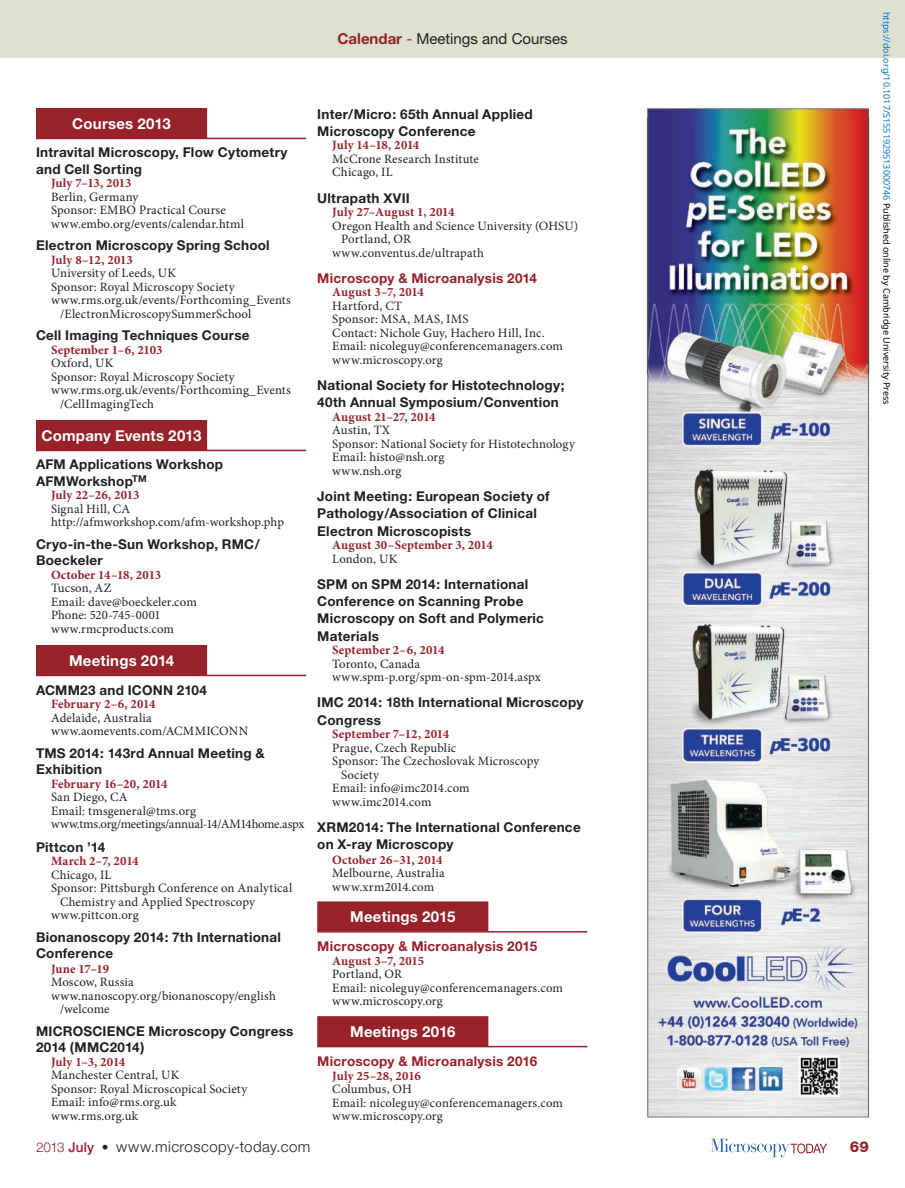
<style>
.page{position:relative;width:905px;height:1188px;background:#fff}
.page>*{position:absolute;margin:0;border:0;box-sizing:border-box;transform-origin:0 0}
.t1{font:700 15px "Helvetica Neue";letter-spacing:.015em;color:#fff}
.t2{font:300 15px "Helvetica Neue";letter-spacing:.03em;color:#231f20}
.t3{font:15px "Helvetica Neue";color:#231f20}
.t4{font:800 15px "Helvetica Neue";color:#98212a}
.t5{font:700 13.5px/17.2px "Helvetica Neue";letter-spacing:.02em;color:#231f20}
.t6{font:700 13.5px "Helvetica Neue";letter-spacing:.02em;color:#98212a}
.t7{font:12.75px/13.5px "Minion Pro";letter-spacing:.01em;color:#231f20}
.t8{font:700 12.75px "Minion Pro";letter-spacing:.005em;color:#98212a}
.t9{font:700 12.75px "Minion Pro";letter-spacing:-.015em;color:#98212a}
.t10{font:9px "Noto Sans";color:#0172cf}
.s1{font-weight:700;color:#98212a}
.s2{color:#98212a}
.s3{font-size:13.5px;color:#98212a}
.s4{font-weight:500;font-size:13.5px;color:#98212a}
.s5{font-weight:500;font-size:13.5px}
.s6{color:#000}
</style>
<div class="page">
<svg style="left:710px;top:1139px;width:117px;height:18px"></svg>
<div style="left:0;top:0;width:904px;height:58px;background:#dfe1d0"></div>
<div style="left:317px;top:901px;width:171px;height:30px;background:#98212a"></div>
<hr style="left:317px;top:931px;width:270px;height:2px;background:#98212a">
<div style="left:317px;top:1016px;width:171px;height:30px;background:#98212a"></div>
<hr style="left:317px;top:1046px;width:270px;height:1px;background:#98212a">
<div style="left:36px;top:108px;width:171px;height:30px;background:#98212a"></div>
<hr style="left:36px;top:138px;width:270px;height:1px;background:#98212a">
<div style="left:36px;top:420px;width:171px;height:30px;background:#98212a"></div>
<hr style="left:36px;top:450px;width:270px;height:1px;background:#98212a">
<div style="left:36px;top:645px;width:171px;height:30px;background:#98212a"></div>
<hr style="left:36px;top:675px;width:270px;height:1px;background:#98212a">
<img style="left:645px;top:106px;width:226px;height:1012px">
<p class="t3" style="left:337px;top:30px;width:232px"><span class="s1">Calendar</span> <span class="s2">-</span> Meetings and Courses</p>
<p class="t1" style="left:72px;top:114px;width:100px">Courses 2013</p>
<p class="t5" style="left:36px;top:144px;width:253px;line-height:16.5px">Intravital Microscopy, Flow Cytometry and Cell Sorting</p>
<p class="t8" style="left:51px;top:174px;width:82px">July 7–13, 2013</p>
<p class="t7" style="left:51px;top:190px;width:194px">Berlin, Germany<br>Sponsor: EMBO Practical Course www.embo.org/events/calendar.html</p>
<p class="t5" style="left:36px;top:236px;width:235px">Electron Microscopy Spring School</p>
<p class="t8" style="left:51px;top:251px;width:83px">July 8–12, 2013</p>
<p class="t7" style="left:51px;top:266px;width:127px">University of Leeds, UK</p>
<p class="t7" style="left:51px;top:280px;width:185px">Sponsor: Royal Microscopy Society</p>
<p class="t7" style="left:51px;top:293px;width:241px">www.rms.org.uk/events/Forthcoming_Events</p>
<p class="t7" style="left:60px;top:307px;width:193px">/ElectronMicroscopySummerSchool</p>
<p class="t5" style="left:36px;top:326px;width:215px">Cell Imaging Techniques Course</p>
<p class="t8" style="left:51px;top:341px;width:113px">September 1–6, 2103</p>
<p class="t7" style="left:51px;top:356px;width:64px">Oxford, UK</p>
<p class="t7" style="left:51px;top:370px;width:185px">Sponsor: Royal Microscopy Society</p>
<p class="t7" style="left:51px;top:383px;width:241px">www.rms.org.uk/events/Forthcoming_Events</p>
<p class="t7" style="left:60px;top:397px;width:96px">/CellImagingTech</p>
<p class="t1" style="left:42px;top:426px;width:161px">Company Events 2013</p>
<p class="t5" style="left:36px;top:456px;width:189px;line-height:16.5px">AFM Applications Workshop<br>AFMWorkshop<sup>TM</sup></p>
<p class="t8" style="left:51px;top:486px;width:90px">July 22–26, 2013</p>
<p class="t7" style="left:51px;top:502px;width:234px">Signal Hill, CA http://afmworkshop.com/afm-workshop.php</p>
<p class="t5" style="left:36px;top:535px;width:225px;line-height:16.5px">Cryo-in-the-Sun Workshop, RMC/<br>Boeckeler</p>
<p class="t8" style="left:51px;top:566px;width:112px">October 14–18, 2013</p>
<p class="t7" style="left:51px;top:581px;width:147px">Tucson, AZ<br>Email: dave@boeckeler.com<br>Phone: 520-745-0001 www.rmcproducts.com</p>
<p class="t1" style="left:69px;top:651px;width:106px">Meetings 2014</p>
<p class="t5" style="left:36px;top:681px;width:172px">ACMM23 and ICONN 2104</p>
<p class="t8" style="left:51px;top:695px;width:106px">February 2–6, 2014</p>
<p class="t7" style="left:51px;top:711px;width:199px">Adelaide, Australia www.aomevents.com/ACMMICONN</p>
<p class="t5" style="left:36px;top:745px;width:230px;line-height:16.5px">TMS 2014: 143rd Annual Meeting &amp;<br>Exhibition</p>
<p class="t8" style="left:51px;top:775px;width:118px">February 16–20, 2014</p>
<p class="t7" style="left:51px;top:791px;width:255px">San Diego, CA<br>Email: tmsgeneral@tms.org www.tms.org/meetings/annual-14/AM14home.aspx</p>
<p class="t5" style="left:36px;top:838px;width:71px">Pittcon ’14</p>
<p class="t8" style="left:51px;top:852px;width:89px">March 2–7, 2014</p>
<p class="t7" style="left:51px;top:868px;width:62px">Chicago, IL</p>
<p class="t7" style="left:51px;top:881px;width:243px">Sponsor: Pittsburgh Conference on Analytical</p>
<p class="t7" style="left:60px;top:895px;width:196px">Chemistry and Applied Spectroscopy</p>
<p class="t7" style="left:51px;top:908px;width:89px">www.pittcon.org</p>
<p class="t5" style="left:36px;top:928px;width:246px;line-height:16.5px">Bionanoscopy 2014: 7th International<br>Conference</p>
<p class="t8" style="left:51px;top:960px;width:60px">June 17–19</p>
<p class="t7" style="left:51px;top:975px;width:84px">Moscow, Russia</p>
<p class="t7" style="left:51px;top:989px;width:226px">www.nanoscopy.org/bionanoscopy/english</p>
<p class="t7" style="left:60px;top:1002px;width:51px">/welcome</p>
<p class="t5" style="left:36px;top:1022px;width:259px;line-height:16.5px">MICROSCIENCE Microscopy Congress<br>2014 (MMC2014)</p>
<p class="t8" style="left:51px;top:1053px;width:76px">July 1–3, 2014</p>
<p class="t7" style="left:51px;top:1068px;width:198px">Manchester Central, UK<br>Sponsor: Royal Microscopical Society<br>Email: info@rms.org.uk www.rms.org.uk</p>
<p class="t5" style="left:317px;top:105px;width:217px">Inter/Micro: 65th Annual Applied<br>Microscopy Conference</p>
<p class="t9" style="left:332px;top:136px;width:89px">July 14–18, 2014</p>
<p class="t7" style="left:332px;top:152px;width:148px">McCrone Research Institute<br>Chicago, IL</p>
<p class="t5" style="left:317px;top:189px;width:94px">Ultrapath XVII</p>
<p class="t8" style="left:332px;top:203px;width:124px">July 27–August 1, 2014</p>
<p class="t7" style="left:332px;top:219px;width:247px">Oregon Health and Science University (OHSU)</p>
<p class="t7" style="left:341px;top:232px;width:71px">Portland, OR</p>
<p class="t7" style="left:332px;top:246px;width:153px">www.conventus.de/ultrapath</p>
<p class="t6" style="left:317px;top:270px;width:221px">Microscopy &amp; Microanalysis 2014</p>
<p class="t8" style="left:332px;top:283px;width:93px">August 3–7, 2014</p>
<p class="t7" style="left:332px;top:299px;width:232px">Hartford, CT<br>Sponsor: MSA, MAS, IMS<br>Contact: Nichole Guy, Hachero Hill, Inc.<br>Email: nicoleguy@conferencemanagers.com www.microscopy.org</p>
<p class="t5" style="left:317px;top:376px;width:249px">National Society for Histotechnology;<br>40th Annual Symposium/Convention</p>
<p class="t8" style="left:332px;top:408px;width:105px">August 21–27, 2014</p>
<p class="t7" style="left:332px;top:424px;width:244px">Austin, TX<br>Sponsor: National Society for Histotechnology<br>Email: histo@nsh.org<br>www.nsh.org</p>
<p class="t5" style="left:317px;top:487px;width:234px">Joint Meeting: European Society of<br>Pathology/Association of Clinical<br>Electron Microscopists</p>
<p class="t8" style="left:332px;top:536px;width:162px">August 30–September 3, 2014</p>
<p class="t7" style="left:332px;top:552px;width:67px">London, UK</p>
<p class="t5" style="left:317px;top:575px;width:228px">SPM on SPM 2014: International<br>Conference on Scanning Probe<br>Microscopy on Soft and Polymeric<br>Materials</p>
<p class="t8" style="left:332px;top:641px;width:114px">September 2–6, 2014</p>
<p class="t7" style="left:332px;top:657px;width:210px">Toronto, Canada www.spm-p.org/spm-on-spm-2014.aspx</p>
<p class="t5" style="left:317px;top:694px;width:268px">IMC 2014: 18th International Microscopy<br>Congress</p>
<p class="t8" style="left:332px;top:725px;width:118px">September 7–12, 2014</p>
<p class="t7" style="left:332px;top:741px;width:125px">Prague, Czech Republic</p>
<p class="t7" style="left:332px;top:754px;width:208px">Sponsor: The Czechoslovak Microscopy</p>
<p class="t7" style="left:341px;top:768px;width:39px">Society</p>
<p class="t7" style="left:332px;top:781px;width:139px">Email: info@imc2014.com</p>
<p class="t7" style="left:332px;top:795px;width:101px">www.imc2014.com</p>
<p class="t5" style="left:317px;top:818px;width:265px">XRM2014: The International Conference on X-ray Microscopy</p>
<p class="t8" style="left:332px;top:851px;width:112px">October 26–31, 2014</p>
<p class="t7" style="left:332px;top:866px;width:114px">Melbourne, Australia www.xrm2014.com</p>
<p class="t1" style="left:350px;top:907px;width:107px">Meetings 2015</p>
<p class="t6" style="left:317px;top:938px;width:221px">Microscopy &amp; Microanalysis 2015</p>
<p class="t8" style="left:332px;top:952px;width:93px">August 3–7, 2015</p>
<p class="t7" style="left:332px;top:968px;width:232px">Portland, OR<br>Email: nicoleguy@conferencemanagers.com www.microscopy.org</p>
<p class="t1" style="left:350px;top:1022px;width:107px">Meetings 2016</p>
<p class="t6" style="left:317px;top:1053px;width:221px">Microscopy &amp; Microanalysis 2016</p>
<p class="t8" style="left:332px;top:1067px;width:90px">July 25–28, 2016</p>
<p class="t7" style="left:332px;top:1082px;width:232px">Columbus, OH<br>Email: nicoleguy@conferencemanagers.com www.microscopy.org</p>
<p class="t2" style="left:36px;top:1137px;width:276px"><span class="s3">2013</span> <span class="s4">July</span> <span class="s5">•</span> www.microscopy-today.com</p>
<p class="t4" style="left:849px;top:1138px;width:21px">69</p>
<p class="t10" style="left:893px;top:12px;width:394px;rotate:90deg">https://doi.org/10.1017/S1551929513000746 <span class="s6">Published online by Cambridge University Press</span></p>
</div>
